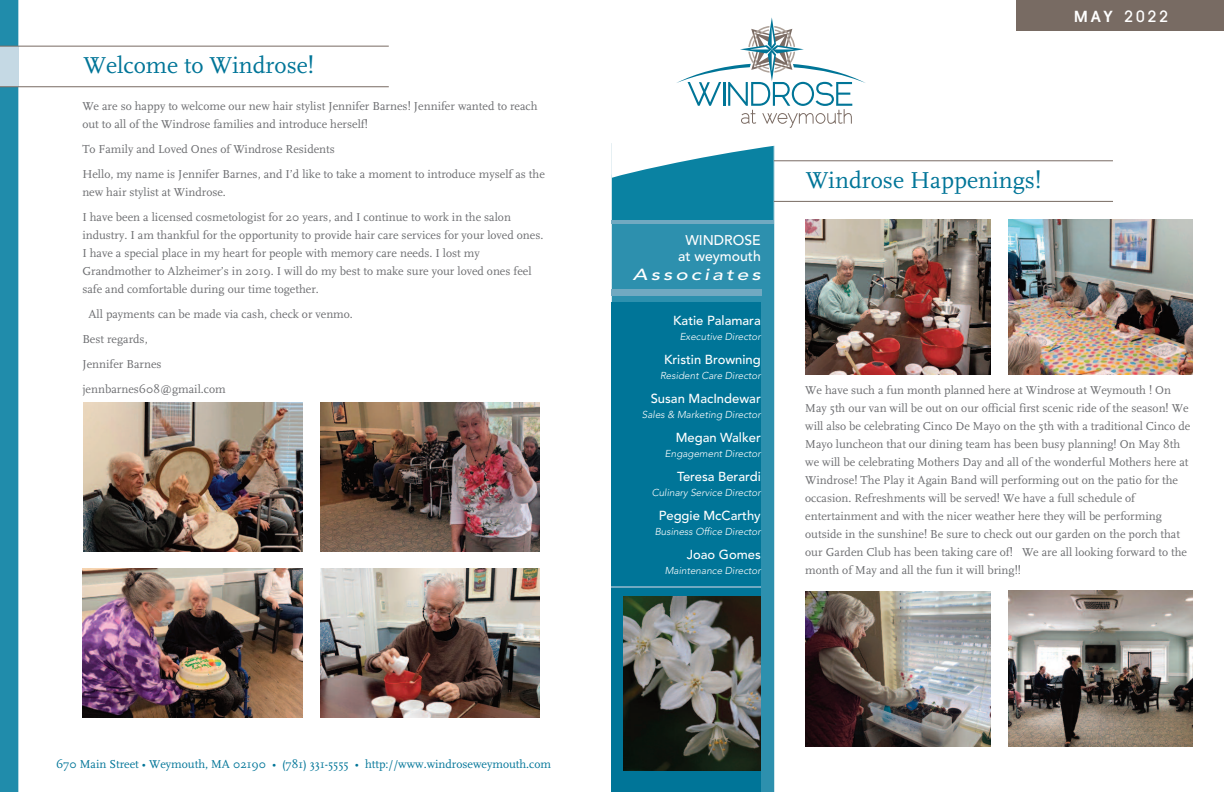
<style>
.page{position:relative;width:1224px;height:792px;background:#fff}
.page>*{position:absolute;margin:0;border:0;box-sizing:border-box;transform-origin:0 0}
.t1{font:24px "Scala";color:#007598}
.t2{font:italic 500 16px "Avenir";letter-spacing:.15em;color:#fff;scale:1.3 1}
.t3{font:500 15.5px "Avant Garde";color:#fff}
.t4{font:500 14px/16px "Avenir";color:#fff;text-align:center}
.t5{font:500 13px "Avenir";color:#fff}
.t6{font:12px/18px "Scala";color:#6c6d70}
.t7{font:12px "Scala";color:#007598}
.t8{font:italic 300 10px "Avenir";color:#fff}
.s1{font-family:"Scala Sans";font-weight:700;font-size:17px}
</style>
<div class="page">
<div style="left:0;top:0;width:18px;height:792px;background:#208cab"></div>
<div style="left:612px;top:224px;width:162px;height:568px;background:#2d90ae"></div>
<div style="left:1016px;top:0;width:208px;height:31px;background:#786b63"></div>
<div style="left:611px;top:303px;width:150px;height:489px;background:#007598"></div>
<div style="left:0;top:46px;width:18px;height:40px;background:#c5d9e4"></div>
<hr style="left:0;top:46px;width:389px;height:1px;background:#786b63">
<hr style="left:0;top:86px;width:389px;height:1px;background:#786b63">
<hr style="left:611px;top:220px;width:163px;height:4px;background:#71a9c1">
<div style="left:611px;top:289px;width:150px;height:6px;background:#71a9c1"></div>
<hr style="left:611px;top:586px;width:150px;height:2px;background:#71a9c1">
<img style="left:623px;top:596px;width:138px;height:174px">
<img style="left:321px;top:402px;width:218px;height:150px">
<img style="left:321px;top:568px;width:219px;height:150px">
<img style="left:83px;top:402px;width:220px;height:150px">
<img style="left:83px;top:569px;width:219px;height:149px">
<img style="left:806px;top:219px;width:184px;height:156px">
<img style="left:1008px;top:219px;width:184px;height:156px">
<img style="left:805px;top:591px;width:185px;height:155px">
<img style="left:1008px;top:591px;width:184px;height:155px">
<hr style="left:774px;top:160px;width:339px;height:1px;background:#786b63">
<hr style="left:774px;top:201px;width:339px;height:1px;background:#786b63">
<svg style="left:612px;top:17px;width:254px;height:205px"></svg>
<h1 class="t1" style="left:83px;top:52px;width:232px">Welcome to Windrose!</h1>
<p class="t6" style="left:82px;top:98px;width:457px">We are so happy to welcome our new hair stylist Jennifer Barnes! Jennifer wanted to reach out to all of the Windrose families and introduce herself!</p>
<p class="t6" style="left:82px;top:137px;width:464px;line-height:25px">To Family and Loved Ones of Windrose Residents<br>Hello, my name is Jennifer Barnes, and I’d like to take a moment to introduce myself as the</p>
<p class="t6" style="left:82px;top:180px;width:430px;line-height:25px">new hair stylist at Windrose.<br>I have been a licensed cosmetologist for 20 years, and I continue to work in the salon</p>
<p class="t6" style="left:82px;top:227px;width:463px">industry. I am thankful for the opportunity to provide hair care services for your loved ones.<br>I have a special place in my heart for people with memory care needs. I lost my Grandmother to Alzheimer’s in 2019. I will do my best to make sure your loved ones feel safe and comfortable during our time together.</p>
<p class="t6" style="left:82px;top:302px;width:272px;line-height:25px;text-indent:6px">All payments can be made via cash, check or venmo.<br>Best regards,<br>Jennifer Barnes<br>jennbarnes608@gmail.com</p>
<p class="t7" style="left:56px;top:758px;width:496px">670 Main Street • Weymouth, MA 02190 • (781) 331-5555 • http://www.windroseweymouth.com</p>
<p class="t3" style="left:1074px;top:9px;width:96px"><span class="s1">MAY</span> 2022</p>
<p class="t4" style="left:678px;top:232px;width:84px">WINDROSE at weymouth</p>
<h2 class="t2" style="left:633px;top:265px;width:100px">Associates</h2>
<p class="t5" style="left:673px;top:309px;width:89px">Katie Palamara</p>
<p class="t8" style="left:680px;top:331px;width:83px">Executive Director</p>
<p class="t5" style="left:664px;top:348px;width:98px">Kristin Browning</p>
<p class="t8" style="left:660px;top:370px;width:102px">Resident Care Director</p>
<p class="t5" style="left:651px;top:387px;width:112px">Susan MacIndewar</p>
<p class="t8" style="left:642px;top:409px;width:120px">Sales &amp; Marketing Director</p>
<p class="t5" style="left:676px;top:426px;width:87px">Megan Walker</p>
<p class="t8" style="left:665px;top:448px;width:97px">Engagement Director</p>
<p class="t5" style="left:677px;top:465px;width:85px">Teresa Berardi</p>
<p class="t8" style="left:652px;top:487px;width:111px">Culinary Service Director</p>
<p class="t5" style="left:659px;top:504px;width:104px">Peggie McCarthy</p>
<p class="t8" style="left:655px;top:526px;width:108px">Business Office Director</p>
<p class="t5" style="left:687px;top:543px;width:75px">Joao Gomes</p>
<p class="t8" style="left:665px;top:565px;width:98px">Maintenance Director</p>
<h1 class="t1" style="left:806px;top:167px;width:237px">Windrose Happenings!</h1>
<p class="t6" style="left:805px;top:381px;width:387px">We have such a fun month planned here at Windrose at Weymouth ! On May 5th our van will be out on our official first scenic ride of the season! We will also be celebrating Cinco De Mayo on the 5th with a traditional Cinco de Mayo luncheon that our dining team has been busy planning! On May 8th we will be celebrating Mothers Day and all of the wonderful Mothers here at Windrose! The Play it Again Band will performing out on the patio for the occasion. Refreshments will be served! We have a full schedule of entertainment and with the nicer weather here they will be performing outside in the sunshine! Be sure to check out our garden on the porch that our Garden Club has been taking care of! We are all looking forward to the month of May and all the fun it will bring!!</p>
</div>
